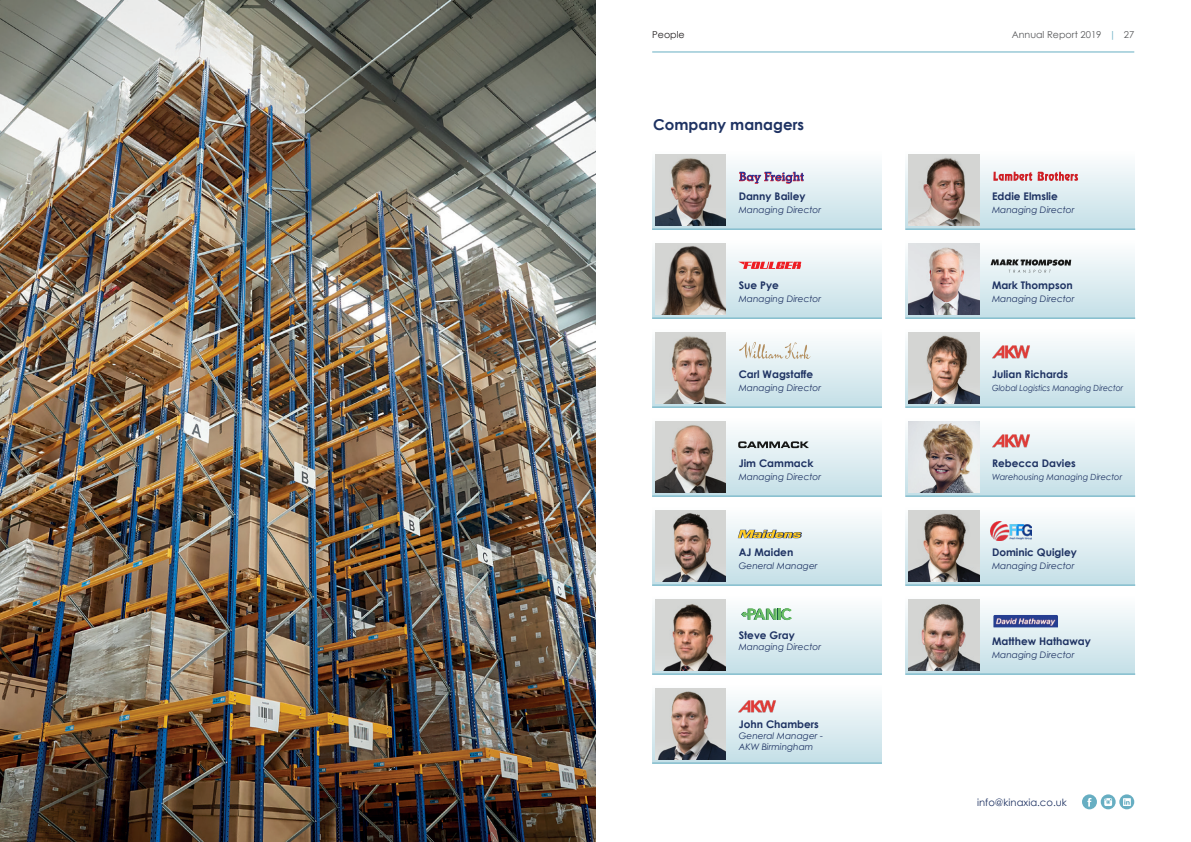
<style>
.page{position:relative;width:1191px;height:842px;background:#fff}
.page>*{position:absolute;margin:0;border:0;box-sizing:border-box;transform-origin:0 0}
.t1{font:700 15px "Century Gothic";color:#1e3262}
.t2{font:700 10.5px "Century Gothic";color:#1e3262}
.t3{font:10px "Century Gothic";color:#1e3262}
.t4{font:9.5px "Century Gothic";color:#57585a}
.t5{font:9.5px "Century Gothic";color:#231f20}
.t6{font:italic 9px/11px "Century Gothic";color:#1e3262}
.t7{font:italic 8.5px "Century Gothic";color:#1e3262;scale:.91 1}
.t8{font:italic 8.5px "Century Gothic";color:#1e3262}
.s1{color:#67aec2}
</style>
<div class="page">
<svg style="left:652px;top:154px;width:230px;height:75px"></svg>
<hr style="left:652px;top:229px;width:230px;height:1px;background:#67aec2">
<svg style="left:739px;top:172px;width:65px;height:12px"></svg>
<svg style="left:652px;top:243px;width:230px;height:75px"></svg>
<hr style="left:652px;top:318px;width:230px;height:1px;background:#67aec2">
<img style="left:655px;top:243px;width:70px;height:71px">
<svg style="left:652px;top:332px;width:230px;height:75px"></svg>
<hr style="left:652px;top:407px;width:230px;height:1px;background:#67aec2">
<svg style="left:905px;top:154px;width:230px;height:75px"></svg>
<hr style="left:905px;top:229px;width:230px;height:1px;background:#67aec2">
<svg style="left:905px;top:243px;width:230px;height:75px"></svg>
<hr style="left:905px;top:318px;width:230px;height:1px;background:#67aec2">
<img style="left:908px;top:243px;width:71px;height:71px">
<svg style="left:905px;top:332px;width:230px;height:75px"></svg>
<hr style="left:905px;top:407px;width:230px;height:1px;background:#67aec2">
<svg style="left:905px;top:421px;width:230px;height:75px"></svg>
<hr style="left:905px;top:496px;width:230px;height:1px;background:#67aec2">
<img style="left:908px;top:421px;width:71px;height:71px">
<svg style="left:905px;top:510px;width:230px;height:75px"></svg>
<hr style="left:905px;top:585px;width:230px;height:1px;background:#67aec2">
<div style="left:905px;top:595px;width:230px;height:79px;background:linear-gradient(to bottom,#fdfdfd,#c3dee6)"></div>
<hr style="left:905px;top:673px;width:230px;height:1px;background:#67aec2">
<img style="left:991px;top:346px;width:39px;height:12px">
<img style="left:991px;top:435px;width:39px;height:12px">
<svg style="left:739px;top:342px;width:71px;height:17px"></svg>
<svg style="left:738px;top:262px;width:63px;height:7px"></svg>
<svg style="left:993px;top:172px;width:85px;height:9px"></svg>
<svg style="left:990px;top:259px;width:81px;height:14px"></svg>
<img style="left:993px;top:615px;width:65px;height:12px">
<img style="left:908px;top:332px;width:71px;height:71px">
<div style="left:652px;top:684px;width:230px;height:79px;background:linear-gradient(to bottom,#fffefe,#c3dfe7)"></div>
<img style="left:738px;top:700px;width:39px;height:13px">
<img style="left:655px;top:688px;width:70px;height:71px">
<svg style="left:652px;top:421px;width:230px;height:75px"></svg>
<hr style="left:652px;top:496px;width:230px;height:1px;background:#67aec2">
<svg style="left:652px;top:510px;width:230px;height:75px"></svg>
<hr style="left:652px;top:585px;width:230px;height:1px;background:#67aec2">
<svg style="left:652px;top:599px;width:230px;height:75px"></svg>
<svg style="left:737px;top:530px;width:65px;height:8px"></svg>
<svg style="left:738px;top:441px;width:71px;height:7px"></svg>
<img style="left:655px;top:599px;width:70px;height:71px">
<img style="left:655px;top:510px;width:70px;height:71px">
<img style="left:655px;top:421px;width:70px;height:71px">
<img style="left:908px;top:599px;width:71px;height:71px">
<img style="left:908px;top:154px;width:71px;height:71px">
<img style="left:908px;top:510px;width:71px;height:71px">
<img style="left:655px;top:154px;width:70px;height:71px">
<img style="left:655px;top:332px;width:70px;height:71px">
<img style="left:0;top:0;width:595px;height:842px">
<hr style="left:652px;top:51px;width:482px;height:1px;background:#67aec2">
<svg style="left:1082px;top:794px;width:52px;height:15px"></svg>
<p class="t5" style="left:652px;top:29px;width:34px">People</p>
<p class="t4" style="left:1011px;top:29px;width:124px">Annual Report 2019 <span class="s1">|</span> 27</p>
<p class="t1" style="left:653px;top:115px;width:152px">Company managers</p>
<p class="t2" style="left:738px;top:190px;width:68px">Danny Bailey</p>
<p class="t6" style="left:738px;top:204px;width:84px">Managing Director</p>
<p class="t2" style="left:992px;top:190px;width:67px">Eddie Elmslie</p>
<p class="t6" style="left:992px;top:204px;width:84px">Managing Director</p>
<p class="t2" style="left:738px;top:279px;width:42px">Sue Pye</p>
<p class="t6" style="left:738px;top:293px;width:84px">Managing Director</p>
<p class="t2" style="left:992px;top:279px;width:82px">Mark Thompson</p>
<p class="t6" style="left:992px;top:293px;width:84px">Managing Director</p>
<p class="t2" style="left:738px;top:368px;width:76px">Carl Wagstaffe</p>
<p class="t6" style="left:738px;top:382px;width:84px">Managing Director</p>
<p class="t2" style="left:992px;top:368px;width:78px">Julian Richards</p>
<p class="t7" style="left:992px;top:383px;width:146px">Global Logistics Managing Director</p>
<p class="t2" style="left:738px;top:457px;width:76px">Jim Cammack</p>
<p class="t6" style="left:738px;top:471px;width:84px">Managing Director</p>
<p class="t2" style="left:992px;top:457px;width:85px">Rebecca Davies</p>
<p class="t8" style="left:992px;top:472px;width:132px">Warehousing Managing Director</p>
<p class="t2" style="left:738px;top:546px;width:56px">AJ Maiden</p>
<p class="t6" style="left:738px;top:560px;width:80px">General Manager</p>
<p class="t2" style="left:992px;top:546px;width:86px">Dominic Quigley</p>
<p class="t6" style="left:992px;top:560px;width:84px">Managing Director</p>
<p class="t2" style="left:738px;top:629px;width:58px">Steve Gray</p>
<p class="t6" style="left:738px;top:641px;width:84px">Managing Director</p>
<p class="t2" style="left:992px;top:635px;width:100px">Matthew Hathaway</p>
<p class="t6" style="left:992px;top:649px;width:84px">Managing Director</p>
<p class="t2" style="left:738px;top:718px;width:82px">John Chambers</p>
<p class="t6" style="left:738px;top:730px;width:86px">General Manager -<br>AKW Birmingham</p>
<p class="t3" style="left:977px;top:796px;width:91px">info@kinaxia.co.uk</p>
</div>
